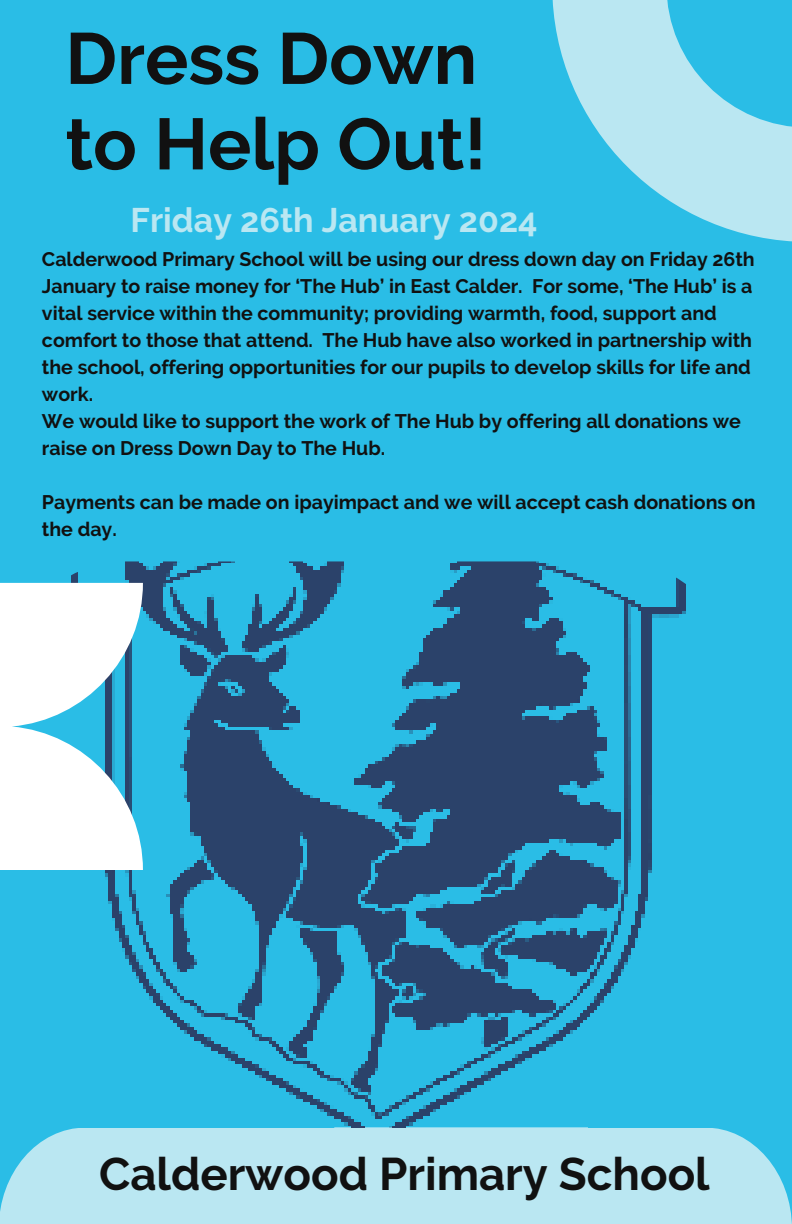
<style>
.page{position:relative;width:792px;height:1224px;background:#2abde6}
.page>*{position:absolute;margin:0;border:0;box-sizing:border-box;transform-origin:0 0}
.t1{font:700 72.2px/85.6px "Raleway";color:#111}
.t2{font:700 45.6px "Raleway";color:#111}
.t3{font:700 34px "Raleway";color:#bae7f2}
.t4{font:700 19.6px/27px "Raleway";color:#111}
</style>
<div class="page">
<svg style="left:0;top:561px;width:686px;height:567px"></svg>
<div style="left:0;top:1128px;width:792px;height:96px;background:#bae7f2"></div>
<svg style="left:552px;top:0;width:240px;height:242px;fill:#bae7f2"></svg>
<svg style="left:0;top:583px;width:143px;height:286px;fill:#fff"></svg>
<p class="t1" style="left:65px;top:16px;width:423px">Dress Down to Help Out!</p>
<p class="t3" style="left:131px;top:200px;width:408px">Friday 26th January 2024</p>
<p class="t4" style="left:42px;top:246px;width:714px">Calderwood Primary School will be using our dress down day on Friday 26th January to raise money for ‘The Hub’ in East Calder. For some, ‘The Hub’ is a vital service within the community; providing warmth, food, support and comfort to those that attend. The Hub have also worked in partnership with the school, offering opportunities for our pupils to develop skills for life and work.</p>
<p class="t4" style="left:42px;top:408px;width:701px">We would like to support the work of The Hub by offering all donations we raise on Dress Down Day to The Hub.</p>
<p class="t4" style="left:42px;top:489px;width:715px">Payments can be made on ipayimpact and we will accept cash donations on the day.</p>
<p class="t2" style="left:99px;top:1147px;width:612px">Calderwood Primary School</p>
</div>
